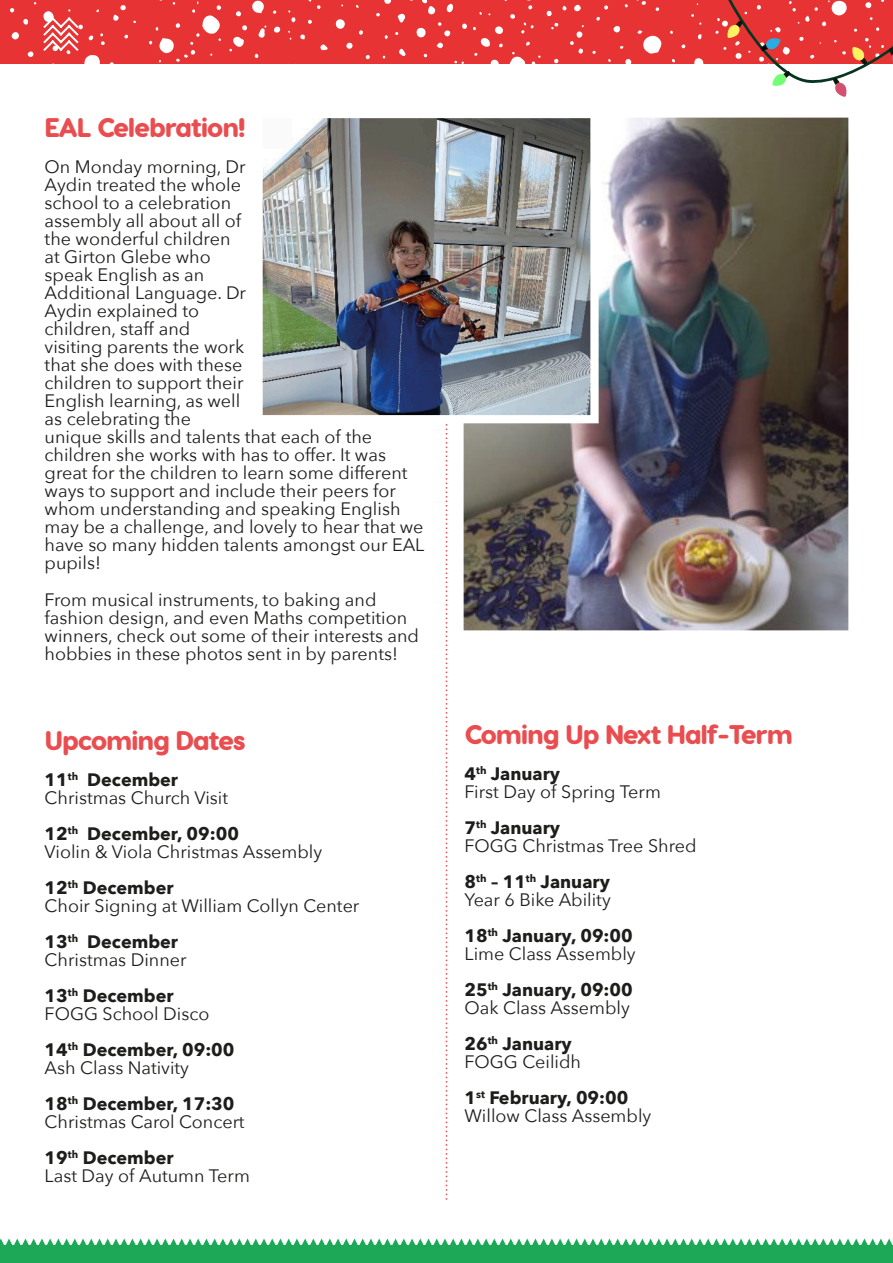
<style>
.page{position:relative;width:893px;height:1263px;background:#fff}
.page>*{position:absolute;margin:0;border:0;box-sizing:border-box;transform-origin:0 0}
.t1{font:800 27px "Visby Round CF";letter-spacing:-.05em;color:#ea4d50}
.t2{font:18px/18px "Avenir Next";color:#1d1d1b}
.t3{font:700 18px/18px "Avenir Next";color:#1d1d1b}
.s1{font-weight:700}
.s2{font-weight:400}
</style>
<div class="page">
<div style="left:0;top:0;width:893px;height:64px;background:#e73333"></div>
<svg style="left:416px;top:28px;width:10px;height:10px"></svg>
<svg style="left:336px;top:19px;width:9px;height:10px"></svg>
<svg style="left:481px;top:38px;width:9px;height:9px"></svg>
<div style="left:495px;top:26px;width:8px;height:8px;background:#fff;border-radius:50%"></div>
<svg style="left:491px;top:60px;width:8px;height:4px"></svg>
<svg style="left:398px;top:13px;width:7px;height:10px"></svg>
<svg style="left:446px;top:4px;width:7px;height:9px"></svg>
<div style="left:12px;top:32px;width:7px;height:7px;background:#fff;border-radius:50%"></div>
<svg style="left:384px;top:0;width:7px;height:4px"></svg>
<div style="left:574px;top:5px;width:7px;height:6px;background:#fff;border-radius:50%"></div>
<svg style="left:613px;top:26px;width:7px;height:7px"></svg>
<div style="left:274px;top:26px;width:6px;height:7px;background:#fff;border-radius:50%"></div>
<svg style="left:320px;top:44px;width:8px;height:6px"></svg>
<svg style="left:399px;top:49px;width:7px;height:7px"></svg>
<svg style="left:346px;top:43px;width:6px;height:6px"></svg>
<div style="left:576px;top:31px;width:6px;height:7px;background:#fff;border-radius:50%"></div>
<svg style="left:625px;top:59px;width:6px;height:5px"></svg>
<svg style="left:437px;top:42px;width:6px;height:7px"></svg>
<svg style="left:27px;top:51px;width:6px;height:6px"></svg>
<svg style="left:422px;top:0;width:14px;height:15px"></svg>
<svg style="left:547px;top:11px;width:5px;height:5px"></svg>
<svg style="left:23px;top:19px;width:5px;height:6px"></svg>
<svg style="left:462px;top:23px;width:5px;height:6px"></svg>
<svg style="left:300px;top:34px;width:5px;height:5px"></svg>
<svg style="left:510px;top:14px;width:5px;height:5px"></svg>
<svg style="left:554px;top:59px;width:4px;height:4px"></svg>
<svg style="left:637px;top:30px;width:25px;height:24px"></svg>
<svg style="left:10px;top:8px;width:4px;height:4px"></svg>
<svg style="left:359px;top:30px;width:4px;height:5px"></svg>
<svg style="left:562px;top:6px;width:5px;height:5px"></svg>
<svg style="left:366px;top:55px;width:4px;height:4px"></svg>
<svg style="left:604px;top:5px;width:4px;height:5px"></svg>
<svg style="left:308px;top:20px;width:4px;height:4px"></svg>
<svg style="left:570px;top:41px;width:13px;height:13px"></svg>
<svg style="left:527px;top:0;width:6px;height:9px"></svg>
<svg style="left:681px;top:44px;width:4px;height:4px"></svg>
<svg style="left:596px;top:17px;width:4px;height:4px"></svg>
<svg style="left:384px;top:35px;width:4px;height:4px"></svg>
<svg style="left:526px;top:42px;width:4px;height:3px"></svg>
<svg style="left:499px;top:44px;width:4px;height:3px"></svg>
<svg style="left:376px;top:13px;width:4px;height:3px"></svg>
<svg style="left:438px;top:22px;width:12px;height:14px"></svg>
<svg style="left:656px;top:7px;width:3px;height:4px"></svg>
<svg style="left:308px;top:0;width:13px;height:9px"></svg>
<svg style="left:592px;top:51px;width:4px;height:3px"></svg>
<svg style="left:273px;top:10px;width:3px;height:4px"></svg>
<svg style="left:521px;top:23px;width:13px;height:10px"></svg>
<svg style="left:551px;top:23px;width:8px;height:7px"></svg>
<svg style="left:288px;top:10px;width:8px;height:12px"></svg>
<svg style="left:509px;top:52px;width:17px;height:12px"></svg>
<svg style="left:532px;top:55px;width:9px;height:9px"></svg>
<svg style="left:454px;top:61px;width:10px;height:3px"></svg>
<svg style="left:636px;top:0;width:10px;height:5px"></svg>
<svg style="left:149px;top:0;width:118px;height:62px"></svg>
<div style="left:0;top:1245px;width:893px;height:18px;background:#1ca857"></div>
<svg style="left:0;top:1238px;width:893px;height:7px"></svg>
<svg style="left:43px;top:5px;width:93px;height:59px"></svg>
<svg style="left:446px;top:424px;width:1px;height:776px"></svg>
<svg style="left:691px;top:0;width:202px;height:97px"></svg>
<img style="left:463px;top:117px;width:386px;height:514px">
<img style="left:262px;top:117px;width:337px;height:306px">
<h1 class="t1" style="left:45px;top:116px;width:203px">EAL Celebration!</h1>
<p class="t2" style="left:45px;top:159px;width:381px">On Monday morning, Dr<br>Aydin treated the whole<br>school to a celebration<br>assembly all about all of<br>the wonderful children<br>at Girton Glebe who<br>speak English as an<br>Additional Language. Dr<br>Aydin explained to<br>children, staff and<br>visiting parents the work<br>that she does with these<br>children to support their<br>English learning, as well<br>as celebrating the<br>unique skills and talents that each of the children she works with has to offer. It was great for the children to learn some different ways to support and include their peers for whom understanding and speaking English may be a challenge, and lovely to hear that we have so many hidden talents amongst our EAL pupils!</p>
<p class="t2" style="left:45px;top:591px;width:376px">From musical instruments, to baking and fashion design, and even Maths competition winners, check out some of their interests and hobbies in these photos sent in by parents!</p>
<h1 class="t1" style="left:45px;top:728px;width:203px">Upcoming Dates</h1>
<p class="t2" style="left:45px;top:771px;width:185px"><span class="s1">11</span><sup>th</sup> <span class="s1">December<br></span>Christmas Church Visit</p>
<p class="t2" style="left:45px;top:825px;width:279px"><span class="s1">12</span><sup>th</sup> <span class="s1">December, 09:00<br></span>Violin &amp; Viola Christmas Assembly</p>
<p class="t2" style="left:45px;top:879px;width:316px"><span class="s1">12</span><sup>th</sup> <span class="s1">December<br></span>Choir Signing at William Collyn Center</p>
<p class="t2" style="left:45px;top:933px;width:143px"><span class="s1">13</span><sup>th</sup> <span class="s1">December<br></span>Christmas Dinner</p>
<p class="t2" style="left:45px;top:987px;width:166px"><span class="s1">13</span><sup>th</sup> <span class="s1">December<br></span>FOGG School Disco</p>
<p class="t3" style="left:45px;top:1041px;width:191px">14<sup>th</sup> December, 09:00<br><span class="s2">Ash Class Nativity</span></p>
<p class="t2" style="left:45px;top:1095px;width:202px"><span class="s1">18</span><sup>th</sup> <span class="s1">December, 17:30<br></span>Christmas Carol Concert</p>
<p class="t2" style="left:45px;top:1149px;width:207px"><span class="s1">19</span><sup>th</sup> <span class="s1">December<br></span>Last Day of Autumn Term</p>
<h1 class="t1" style="left:464px;top:722px;width:330px">Coming Up Next Half-Term</h1>
<p class="t2" style="left:464px;top:765px;width:198px"><span class="s1">4</span><sup>th</sup> <span class="s1">January<br></span>First Day of Spring Term</p>
<p class="t2" style="left:464px;top:819px;width:234px"><span class="s1">7</span><sup>th</sup> <span class="s1">January<br></span>FOGG Christmas Tree Shred</p>
<p class="t2" style="left:464px;top:873px;width:148px"><span class="s1">8</span><sup>th</sup> <span class="s1">– 11</span><sup>th</sup> <span class="s1">January<br></span>Year 6 Bike Ability</p>
<p class="t2" style="left:464px;top:927px;width:173px"><span class="s1">18</span><sup>th</sup> <span class="s1">January, 09:00<br></span>Lime Class Assembly</p>
<p class="t2" style="left:464px;top:981px;width:170px"><span class="s1">25</span><sup>th</sup> <span class="s1">January, 09:00<br></span>Oak Class Assembly</p>
<p class="t2" style="left:464px;top:1035px;width:118px"><span class="s1">26</span><sup>th</sup> <span class="s1">January<br></span>FOGG Ceilidh</p>
<p class="t2" style="left:464px;top:1089px;width:188px"><span class="s1">1</span><sup>st</sup> <span class="s1">February, 09:00<br></span>Willow Class Assembly</p>
</div>
